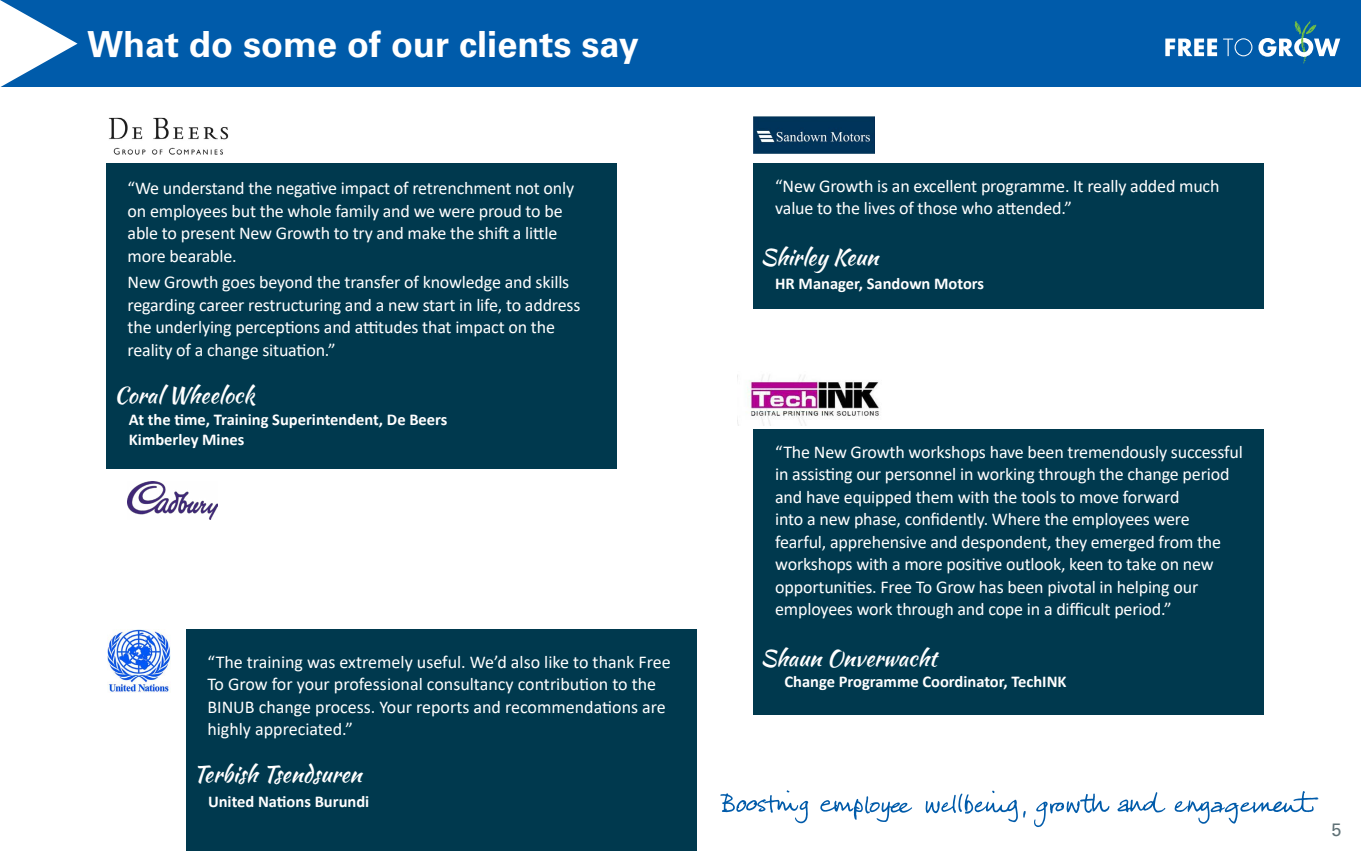
<style>
.page{position:relative;width:1361px;height:851px;background:#fff}
.page>*{position:absolute;margin:0;border:0;box-sizing:border-box;transform-origin:0 0}
.t1{font:700 36px "Univers LT Std";color:#fff}
.t2{font:22.5px "Kaushan Script";color:#fff}
.t3{font:18px/22.5px "Calibri";letter-spacing:-.01em;color:#fff}
.t4{font:18px "Univers LT Std";color:#5f7176}
.t5{font:700 16.5px/19.8px "Calibri";color:#fff}
</style>
<div class="page">
<div style="left:753px;top:429px;width:510px;height:285px;background:#00394e"></div>
<div style="left:753px;top:163px;width:510px;height:146px;background:#00394e"></div>
<div style="left:186px;top:629px;width:510px;height:221px;background:#00394e"></div>
<div style="left:106px;top:163px;width:511px;height:305px;background:#00394e"></div>
<img style="left:753px;top:116px;width:121px;height:38px">
<div style="left:0;top:0;width:1361px;height:87px;background:#005baa"></div>
<svg style="left:0;top:0;width:78px;height:87px"></svg>
<svg style="left:1165px;top:39px;width:52px;height:17px"></svg>
<svg style="left:1223px;top:38px;width:29px;height:18px"></svg>
<img style="left:1294px;top:20px;width:22px;height:44px">
<svg style="left:1258px;top:38px;width:82px;height:19px"></svg>
<img style="left:107px;top:629px;width:63px;height:64px">
<img style="left:738px;top:375px;width:141px;height:50px">
<img style="left:108px;top:117px;width:121px;height:37px">
<img style="left:128px;top:481px;width:90px;height:39px">
<svg style="left:1117px;top:792px;width:48px;height:20px"></svg>
<svg style="left:1034px;top:793px;width:75px;height:34px"></svg>
<svg style="left:1174px;top:791px;width:144px;height:33px"></svg>
<svg style="left:820px;top:796px;width:92px;height:25px"></svg>
<svg style="left:925px;top:790px;width:100px;height:32px"></svg>
<svg style="left:720px;top:790px;width:88px;height:33px"></svg>
<h1 class="t1" style="left:87px;top:23px;width:553px">What do some of our clients say</h1>
<p class="t3" style="left:128px;top:176px;width:448px">“We understand the negative impact of retrenchment not only on employees but the whole family and we were proud to be able to present New Growth to try and make the shift a little more bearable.</p>
<p class="t3" style="left:128px;top:271px;width:454px">New Growth goes beyond the transfer of knowledge and skills regarding career restructuring and a new start in life, to address the underlying perceptions and attitudes that impact on the reality of a change situation.”</p>
<p class="t2" style="left:114px;top:378px;width:142px">Coral Wheelock</p>
<p class="t5" style="left:129px;top:409px;width:320px">At the time, Training Superintendent, De Beers<br>Kimberley Mines</p>
<p class="t3" style="left:207px;top:650px;width:465px">“The training was extremely useful. We’d also like to thank Free To Grow for your professional consultancy contribution to the BINUB change process. Your reports and recommendations are highly appreciated.”</p>
<p class="t2" style="left:193px;top:757px;width:170px">Terbish Tsendsuren</p>
<p class="t5" style="left:208px;top:791px;width:163px">United Nations Burundi</p>
<p class="t3" style="left:775px;top:174px;width:446px">“New Growth is an excellent programme. It really added much value to the lives of those who attended.”</p>
<p class="t2" style="left:760px;top:241px;width:119px">Shirley Keun</p>
<p class="t5" style="left:775px;top:273px;width:210px">HR Manager, Sandown Motors</p>
<p class="t3" style="left:775px;top:440px;width:469px">“The New Growth workshops have been tremendously successful in assisting our personnel in working through the change period and have equipped them with the tools to move forward<br>into a new phase, confidently. Where the employees were fearful, apprehensive and despondent, they emerged from the workshops with a more positive outlook, keen to take on new opportunities. Free To Grow has been pivotal in helping our employees work through and cope in a difficult period.”</p>
<p class="t2" style="left:760px;top:642px;width:178px">Shaun Onverwacht</p>
<p class="t5" style="left:784px;top:671px;width:284px">Change Programme Coordinator, TechINK</p>
<p class="t4" style="left:1331px;top:818px;width:12px">5</p>
</div>
